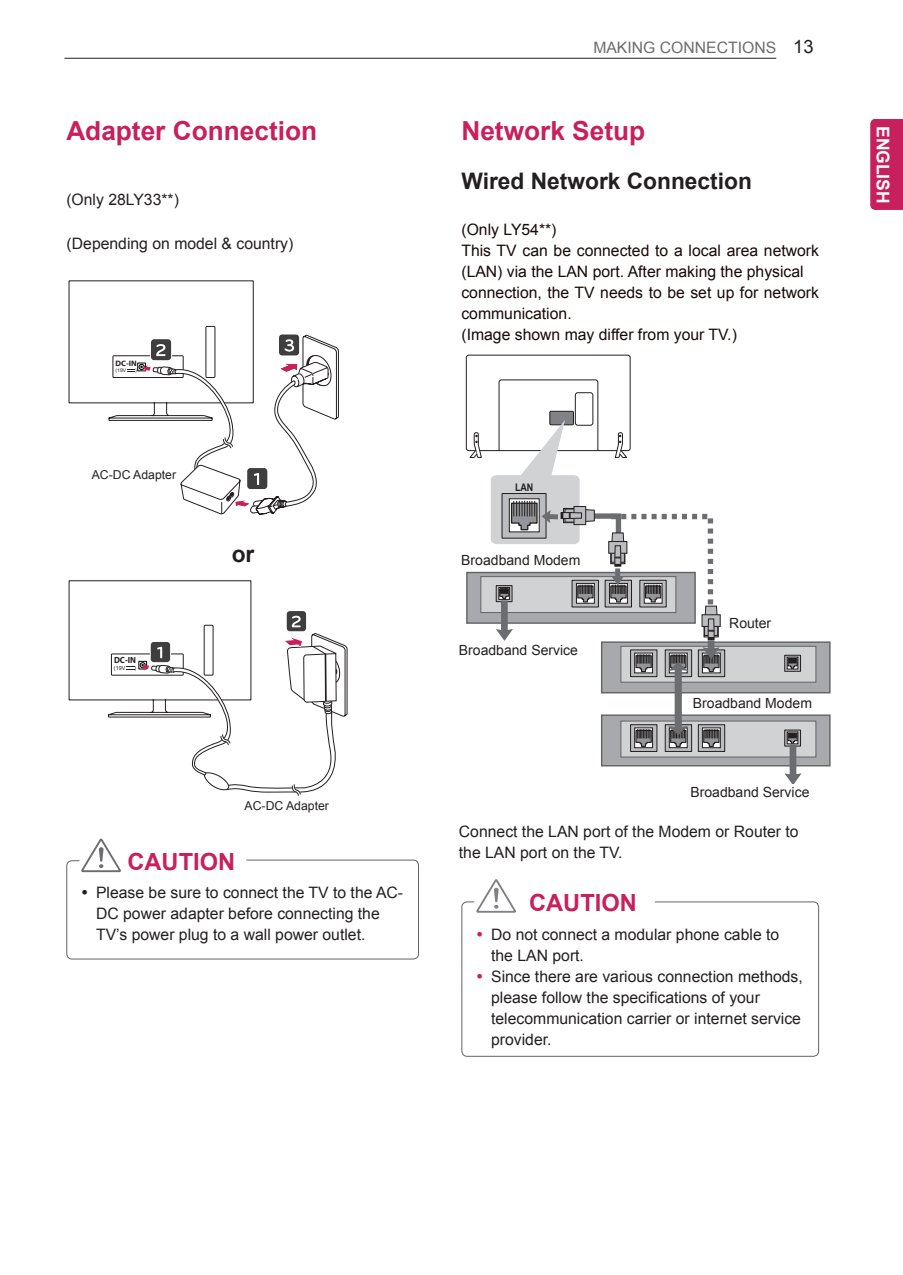
<style>
.page{position:relative;width:903px;height:1275px;background:#fff}
.page>*{position:absolute;margin:0;border:0;box-sizing:border-box;transform-origin:0 0}
._2nd_Title_for_CD{font:700 26.25px "Arial";color:#c8205d}
.Noti_Title_for_CD{font:700 23.62px "Arial";color:#c8205d}
._3rd_Title{font:700 22.75px "Arial";color:#231f20}
.Body{font:700 22.75px "Arial";color:#231f20}
.t1{font:18.38px "Arial";color:#231f20}
.t2{font:700 17.5px "Arial";color:#fff}
.Bullet_List__for_CD{font:15.75px/21px "Arial";color:#231f20}
.Body-2{font:15.75px/21px "Arial";color:#180b08}
.Bullet_List{font:15.75px/21px "Arial";color:#231f20}
.Body-3{font:15.75px "Arial";color:#231f20}
.Section_title{font:15.75px "Arial";color:#6c6d70}
.t3{font:700 15.75px "Arial";color:#fff}
.Body-4{font:14px "Arial";color:#231f20}
.Image{font:12.25px "Arial";color:#231f20}
.t4{font:700 10.5px "Arial";color:#231f20;scale:.85 1}
.t5{font:700 8.92px "Myriad Pro";color:#231f20;scale:.95 1}
.t6{font:700 7.88px "Myriad Pro";color:#231f20}
.t7{font:5.6px "Arial";color:#231f20;scale:.95 1}
.t8{font:5.08px "Arial";color:#231f20}
</style>
<div class="page">
<div style="left:870px;top:119px;width:33px;height:91px;background:#c8205d"></div>
<hr style="left:64px;top:58px;width:712px;height:1px;background:#231f20">
<svg style="left:476px;top:879px;width:40px;height:34px"></svg>
<div style="left:461px;top:901px;width:358px;height:156px;border:1px solid #636366;border-radius:5px"></div>
<div style="left:602px;top:642px;width:228px;height:51px;background:#a8a9ad"></div>
<div style="left:601px;top:641px;width:229px;height:52px;border:1px solid #636366"></div>
<div style="left:620px;top:646px;width:196px;height:37px;background:#d1d2d4;border:1px solid #636366"></div>
<div style="left:698px;top:650px;width:27px;height:27px;background:#bcbdc0;border:1px solid #231f20"></div>
<svg style="left:784px;top:655px;width:17px;height:17px"></svg>
<svg style="left:787px;top:658px;width:11px;height:11px"></svg>
<div style="left:601px;top:714px;width:229px;height:52px;background:#a8a9ad;border:1px solid #636366"></div>
<div style="left:620px;top:721px;width:196px;height:36px;background:#d1d2d4;border:1px solid #636366"></div>
<svg style="left:630px;top:747px;width:27px;height:5px"></svg>
<svg style="left:634px;top:747px;width:19px;height:1px"></svg>
<svg style="left:665px;top:747px;width:27px;height:5px"></svg>
<svg style="left:669px;top:747px;width:18px;height:1px"></svg>
<svg style="left:698px;top:724px;width:27px;height:28px"></svg>
<svg style="left:702px;top:747px;width:19px;height:1px"></svg>
<svg style="left:784px;top:730px;width:17px;height:2px"></svg>
<svg style="left:465px;top:355px;width:257px;height:392px"></svg>
<svg style="left:784px;top:732px;width:19px;height:52px"></svg>
<svg style="left:68px;top:580px;width:279px;height:216px"></svg>
<svg style="left:69px;top:280px;width:270px;height:235px"></svg>
<svg style="left:66px;top:839px;width:353px;height:121px"></svg>
<p class="_2nd_Title_for_CD" style="left:66px;top:114px;width:252px">Adapter Connection</p>
<p class="Body-3" style="left:66px;top:189px;width:114px">(Only 28LY33**)</p>
<p class="Body-3" style="left:67px;top:233px;width:228px">(Depending on model &amp; country)</p>
<p class="t6" style="left:116px;top:358px;width:23px">DC-IN</p>
<p class="t8" style="left:116px;top:367px;width:12px">(19V</p>
<p class="t8" style="left:135px;top:367px;width:3px">)</p>
<p class="Image" style="left:92px;top:467px;width:86px">AC-DC Adapter</p>
<p class="t5" style="left:114px;top:654px;width:25px">DC-IN</p>
<p class="t7" style="left:114px;top:664px;width:14px">(19V</p>
<p class="t7" style="left:134px;top:664px;width:3px">)</p>
<p class="Body" style="left:232px;top:539px;width:24px">or</p>
<p class="Image" style="left:245px;top:797px;width:86px">AC-DC Adapter</p>
<p class="Noti_Title_for_CD" style="left:127px;top:846px;width:109px">CAUTION</p>
<p class="Bullet_List" style="left:96px;top:882px;width:309px">Please be sure to connect the TV to the AC-<br>DC power adapter before connecting the<br>TV’s power plug to a wall power outlet.</p>
<p class="Section_title" style="left:593px;top:37px;width:184px">MAKING CONNECTIONS</p>
<p class="t1" style="left:793px;top:35px;width:22px">13</p>
<p class="_2nd_Title_for_CD" style="left:461px;top:114px;width:185px">Network Setup</p>
<p class="_3rd_Title" style="left:461px;top:166px;width:292px">Wired Network Connection</p>
<p class="Body-2" style="left:461px;top:219px;width:97px">(Only LY54**)</p>
<p class="Body-2" style="left:461px;top:240px;width:359px">This TV can be connected to a local area network (LAN) via the LAN port. After making the physical</p>
<p class="Body-2" style="left:461px;top:282px;width:359px">connection, the TV needs to be set up for network communication.</p>
<p class="Body-2" style="left:461px;top:324px;width:277px">(Image shown may differ from your TV.)</p>
<p class="t4" style="left:515px;top:480px;width:23px">LAN</p>
<p class="Body-4" style="left:461px;top:551px;width:121px">Broadband Modem</p>
<p class="Body-4" style="left:459px;top:641px;width:121px">Broadband Service</p>
<p class="Body-4" style="left:729px;top:614px;width:44px">Router</p>
<p class="Body-4" style="left:693px;top:694px;width:121px">Broadband Modem</p>
<p class="Body-4" style="left:690px;top:783px;width:121px">Broadband Service</p>
<p class="Bullet_List__for_CD" style="left:459px;top:821px;width:341px">Connect the LAN port of the Modem or Router to the LAN port on the TV.</p>
<p class="Noti_Title_for_CD" style="left:529px;top:887px;width:109px">CAUTION</p>
<p class="Bullet_List__for_CD" style="left:491px;top:924px;width:290px">Do not connect a modular phone cable to the LAN port.</p>
<p class="Bullet_List__for_CD" style="left:491px;top:966px;width:313px">Since there are various connection methods, please follow the specifications of your telecommunication carrier or internet service provider.</p>
<p class="t2" style="left:894px;top:126px;width:79px;rotate:90deg">ENGLISH</p>
<p class="t3" style="left:893px;top:148px;width:36px;rotate:90deg">ENG</p>
</div>
